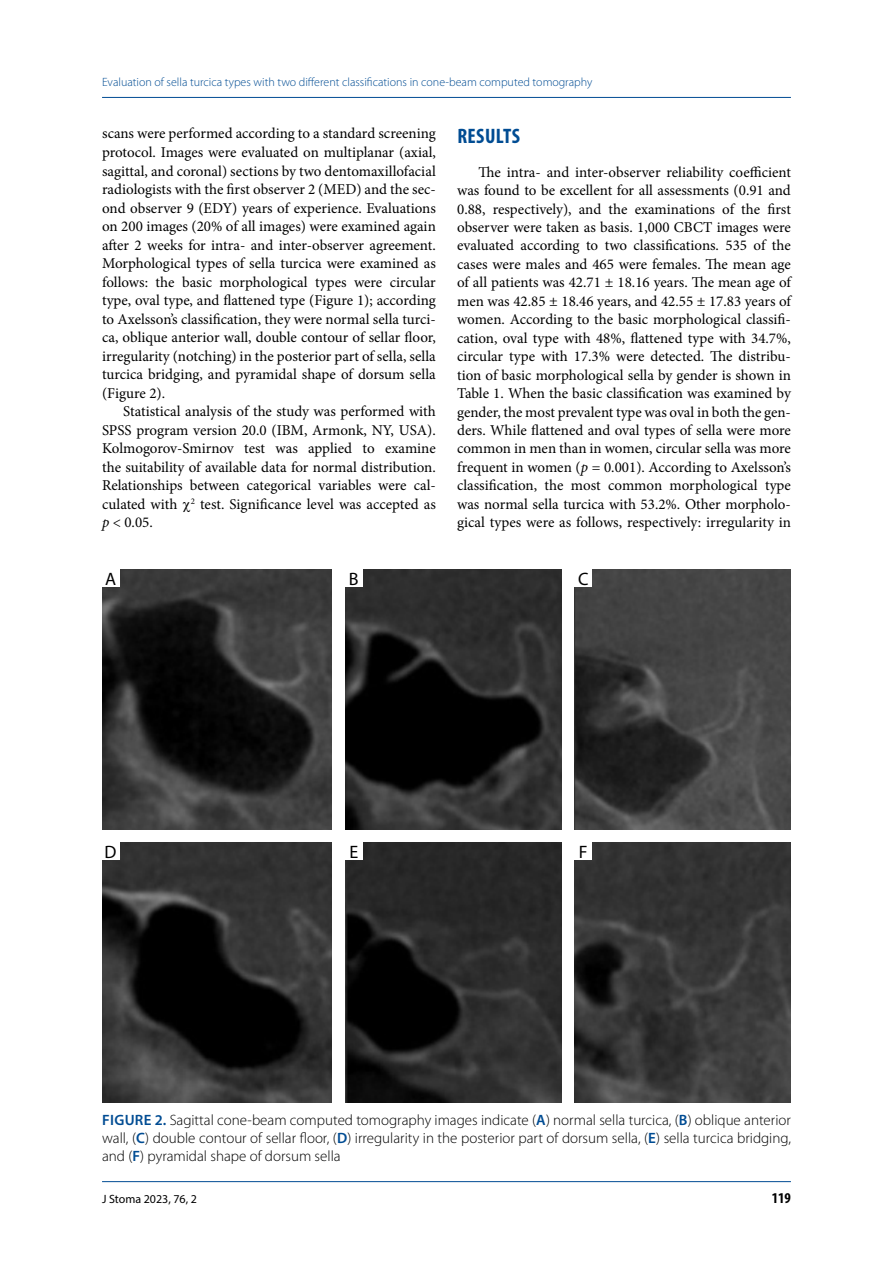
<style>
.page{position:relative;width:893px;height:1263px;background:#fff}
.page>*{position:absolute;margin:0;border:0;box-sizing:border-box;transform-origin:0 0}
.t1{font:700 condensed 21px "Myriad Pro";letter-spacing:.02em;color:#004c93}
.t2{font:18px "Myriad Pro";color:#000}
.t3{font:15px/18.5px "Minion Pro";color:#000;text-align:justify}
.t4{font:300 15px/18px "Myriad Pro";color:#000;text-align:justify}
.t5{font:700 condensed 15px "Myriad Pro";color:#000}
.t6{font:300 12px "Myriad Pro";color:#004c93}
.t7{font:12px "Myriad Pro";color:#000}
.s1{font-style:italic}
.s2{font-weight:600;color:#004c93}
</style>
<div class="page">
<hr style="left:102px;top:97px;width:689px;height:1px;background:#004c93">
<hr style="left:102px;top:1181px;width:689px;height:1px;background:#004c93">
<img style="left:102px;top:843px;width:230px;height:260px">
<img style="left:345px;top:843px;width:216px;height:260px">
<img style="left:575px;top:843px;width:216px;height:260px">
<img style="left:102px;top:570px;width:230px;height:260px">
<img style="left:345px;top:570px;width:216px;height:260px">
<img style="left:575px;top:570px;width:216px;height:260px">
<div style="left:575px;top:570px;width:17px;height:17px;background:#fff"></div>
<div style="left:345px;top:570px;width:17px;height:17px;background:#fff"></div>
<div style="left:102px;top:570px;width:17px;height:17px;background:#fff"></div>
<div style="left:575px;top:843px;width:17px;height:17px;background:#fff"></div>
<div style="left:345px;top:843px;width:17px;height:17px;background:#fff"></div>
<div style="left:102px;top:843px;width:17px;height:17px;background:#fff"></div>
<p class="t6" style="left:102px;top:75px;width:492px">Evaluation of sella turcica types with two different classifications in cone-beam computed tomography</p>
<p class="t3" style="left:102px;top:125px;width:335px">scans were performed according to a standard screening protocol. Images were evaluated on multiplanar (axial, sagittal, and coronal) sections by two dentomaxillofacial radiologists with the first observer 2 (MED) and the sec&shy;ond observer 9 (EDY) years of experience. Evaluations on 200 images (20% of all images) were examined again after 2 weeks for intra- and inter-observer agreement.<br>Morphological types of sella turcica were examined as follows: the basic morphological types were circular type, oval type, and flattened type (Figure 1); according to Axelsson’s classification, they were normal sella turci&shy;ca, oblique anterior wall, double contour of sellar floor, irregularity (notching) in the posterior part of sella, sella turcica bridging, and pyramidal shape of dorsum sella (Figure 2).</p>
<p class="t3" style="left:102px;top:402px;width:335px;text-indent:21px">Statistical analysis of the study was performed with SPSS program version 20.0 (IBM, Armonk, NY, USA).<br>Kolmogorov-Smirnov test was applied to examine the suitability of available data for normal distribution.<br>Relationships between categorical variables were cal&shy;culated with <sup>2</sup> test. Significance level was accepted as <span class="s1">p</span> &lt; 0.05.</p>
<h1 class="t1" style="left:457px;top:123px;width:64px">RESULTS</h1>
<p class="t3" style="left:457px;top:163px;width:335px;text-indent:21px">The intra- and inter-observer reliability coefficient was found to be excellent for all assessments (0.91 and 0.88, respectively), and the examinations of the first observer were taken as basis. 1,000 CBCT images were evaluated according to two classifications. 535 of the cases were males and 465 were females. The mean age of all patients was 42.71 ± 18.16 years. The mean age of men was 42.85 ± 18.46 years, and 42.55 ± 17.83 years of women. According to the basic morphological classifi&shy;cation, oval type with 48%, flattened type with 34.7%, circular type with 17.3% were detected. The distribu&shy;tion of basic morphological sella by gender is shown in Table 1. When the basic classification was examined by gender, the most prevalent type was oval in both the gen&shy;ders. While flattened and oval types of sella were more common in men than in women, circular sella was more frequent in women (<span class="s1">p</span> = 0.001). According to Axelsson’s classification, the most common morphological type was normal sella turcica with 53.2%. Other morpholo&shy;gical types were as follows, respectively: irregularity in</p>
<p class="t2" style="left:105px;top:568px;width:13px">A</p>
<p class="t2" style="left:349px;top:568px;width:11px">B</p>
<p class="t2" style="left:578px;top:568px;width:12px">C</p>
<p class="t2" style="left:105px;top:841px;width:13px">D</p>
<p class="t2" style="left:349px;top:841px;width:10px">E</p>
<p class="t2" style="left:579px;top:841px;width:10px">F</p>
<p class="t4" style="left:102px;top:1111px;width:690px"><span class="s2">FIGURE 2.</span> Sagittal cone-beam computed tomography images indicate (<span class="s2">A</span>) normal sella turcica, (<span class="s2">B</span>) oblique anterior wall, (<span class="s2">C</span>) double contour of sellar floor, (<span class="s2">D</span>) irregularity in the posterior part of dorsum sella, (<span class="s2">E</span>) sella turcica bridging, and (<span class="s2">F</span>) pyramidal shape of dorsum sella</p>
<p class="t7" style="left:102px;top:1192px;width:96px">J Stoma 2023, 76, 2</p>
<p class="t5" style="left:772px;top:1189px;width:21px">119</p>
</div>
